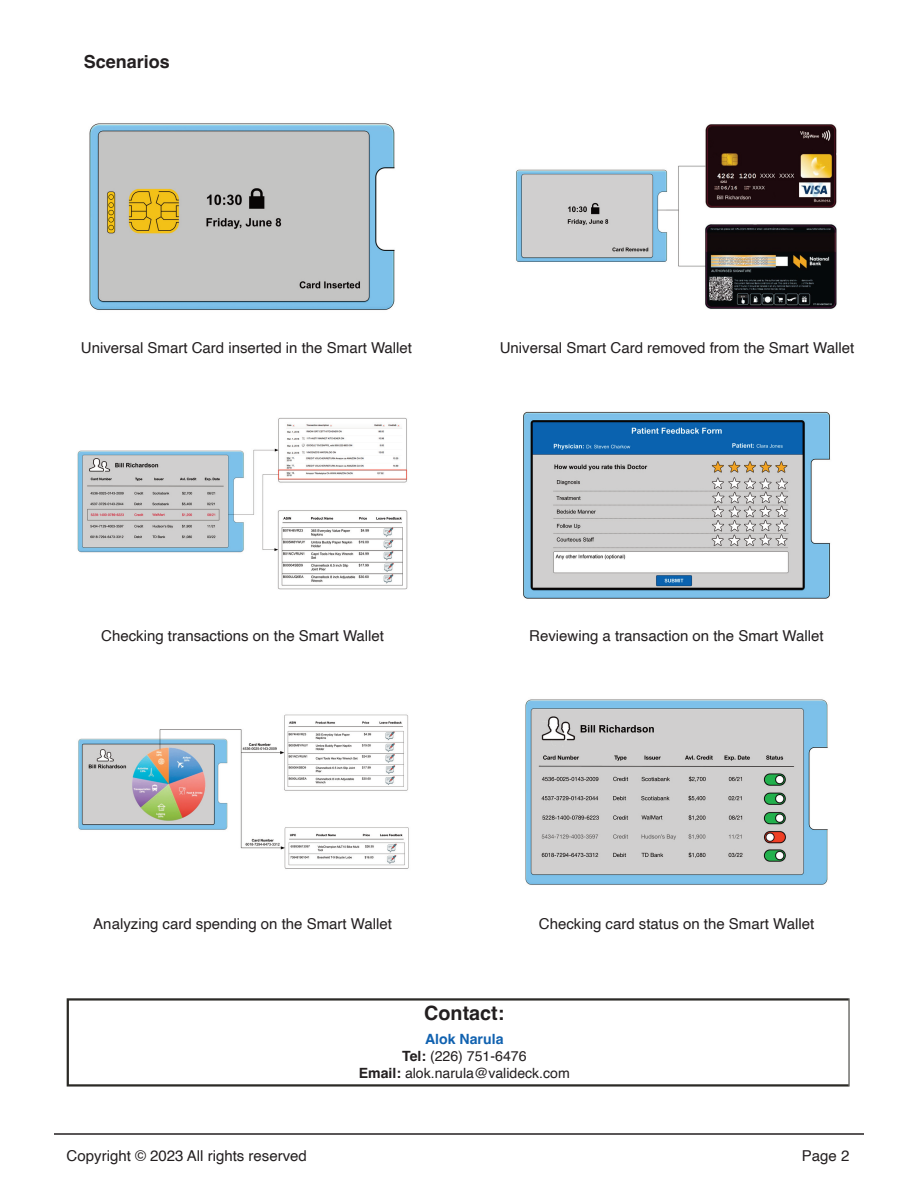
<style>
.page{position:relative;width:918px;height:1188px;background:#fff}
.page>*{position:absolute;margin:0;border:0;box-sizing:border-box;transform-origin:0 0}
.t1{font:700 19.8px "Helvetica";color:#231f20}
.t2{font:700 18px "Helvetica";color:#231f20}
.t3{font:15px "Helvetica";color:#231f20}
.t4{font:14.1px "Helvetica";color:#231f20}
.t5{font:700 14.1px "Helvetica";color:#1162b0}
.s1{font-weight:700}
</style>
<div class="page">
<div style="left:67px;top:998px;width:783px;height:89px;border:2px solid #2b2a26"></div>
<hr style="left:849px;top:998px;width:1px;height:89px;background:#2b2a26">
<img style="left:89px;top:123px;width:306px;height:187px">
<img style="left:516px;top:124px;width:321px;height:185px">
<img style="left:77px;top:417px;width:331px;height:173px">
<img style="left:523px;top:411px;width:308px;height:188px">
<img style="left:78px;top:714px;width:331px;height:155px">
<img style="left:525px;top:699px;width:303px;height:186px">
<hr style="left:54px;top:1133px;width:810px;height:2px;background:#231f20">
<p class="t2" style="left:84px;top:54px;width:88px">Scenarios</p>
<p class="t3" style="left:81px;top:342px;width:333px">Universal Smart Card inserted in the Smart Wallet</p>
<p class="t3" style="left:500px;top:342px;width:356px">Universal Smart Card removed from the Smart Wallet</p>
<p class="t3" style="left:101px;top:630px;width:284px">Checking transactions on the Smart Wallet</p>
<p class="t3" style="left:529px;top:630px;width:296px">Reviewing a transaction on the Smart Wallet</p>
<p class="t3" style="left:93px;top:918px;width:300px">Analyzing card spending on the Smart Wallet</p>
<p class="t3" style="left:539px;top:917px;width:277px">Checking card status on the Smart Wallet</p>
<p class="t1" style="left:424px;top:1004px;width:82px">Contact:</p>
<p class="t5" style="left:425px;top:1033px;width:80px">Alok Narula</p>
<p class="t4" style="left:402px;top:1050px;width:126px"><span class="s1">Tel:</span> (226) 751-6476</p>
<p class="t4" style="left:359px;top:1067px;width:213px"><span class="s1">Email:</span> alok.narula@valideck.com</p>
<p class="t3" style="left:67px;top:1150px;width:242px">Copyright © 2023 All rights reserved</p>
<p class="t3" style="left:802px;top:1149px;width:49px">Page 2</p>
</div>
